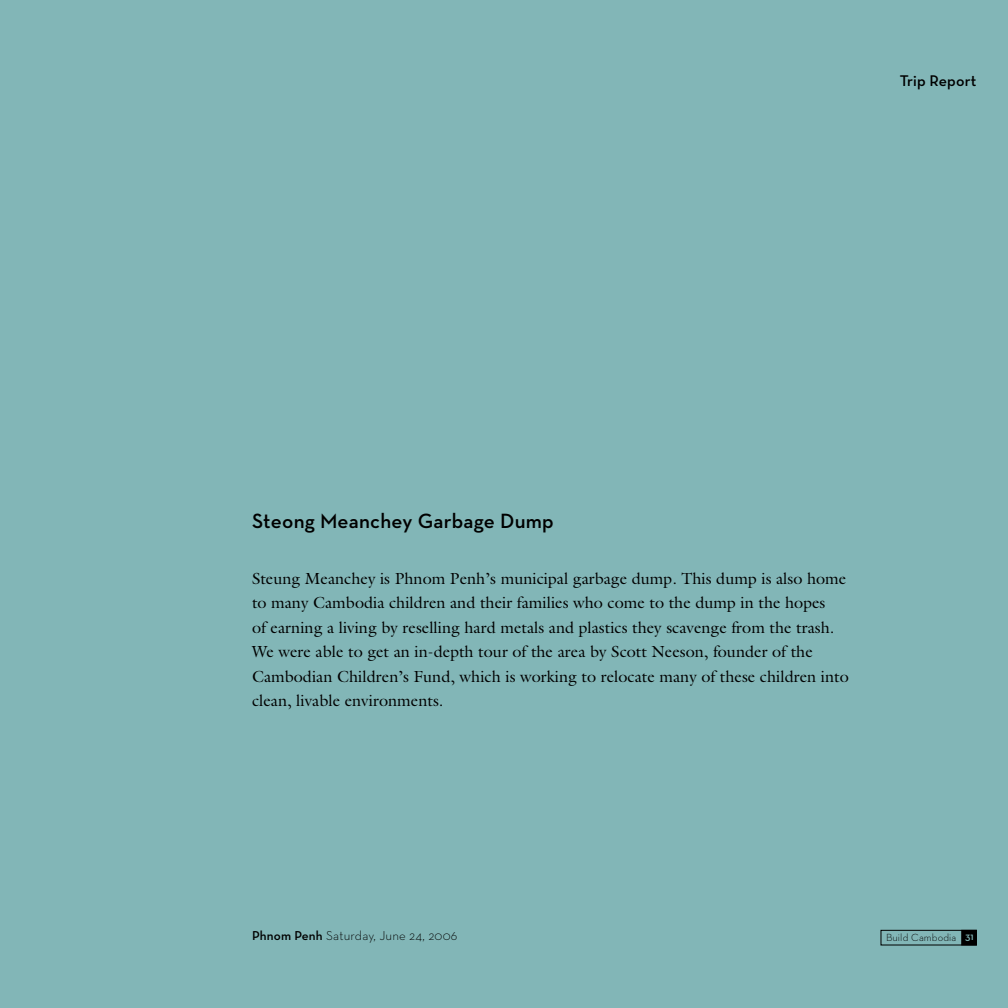
<style>
.page{position:relative;width:1008px;height:1008px;background:#82b6b7}
.page>*{position:absolute;margin:0;border:0;box-sizing:border-box;transform-origin:0 0}
.t1{font:600 21px "Neutra Text";letter-spacing:.01em;color:#000}
.t2{font:16.1px/24.5px "Galliard";color:#000}
.t3{font:600 15.75px "Neutra Text";letter-spacing:.01em;color:#000}
.t4{font:300 13.12px "Neutra Text";letter-spacing:.01em;color:#000}
.t5{font:300 10.5px "Neutra Text";letter-spacing:.01em;color:#000}
.t6{font:600 10.5px "Neutra Text";color:#82b6b7}
.s1{font-weight:600}
</style>
<div class="page">
<div style="left:962px;top:930px;width:14px;height:15px;background:#000"></div>
<div style="left:961px;top:930px;width:16px;height:15px;border:1px solid #000"></div>
<div style="left:881px;top:930px;width:96px;height:15px;border:1px solid #000"></div>
<p class="t3" style="left:900px;top:71px;width:78px">Trip Report</p>
<h1 class="t1" style="left:252px;top:508px;width:303px">Steong Meanchey Garbage Dump</h1>
<p class="t2" style="left:252px;top:566px;width:598px">Steung Meanchey is Phnom Penh’s municipal garbage dump. This dump is also home to many Cambodia children and their families who come to the dump in the hopes<br>of earning a living by reselling hard metals and plastics they scavenge from the trash.<br>We were able to get an in-depth tour of the area by Scott Neeson, founder of the Cambodian Children’s Fund, which is working to relocate many of these children into clean, livable environments.</p>
<p class="t4" style="left:252px;top:928px;width:207px"><span class="s1">Phnom Penh</span> Saturday, June 24, 2006</p>
<p class="t6" style="left:965px;top:930px;width:10px">31</p>
<p class="t5" style="left:886px;top:931px;width:72px">Build Cambodia</p>
</div>
